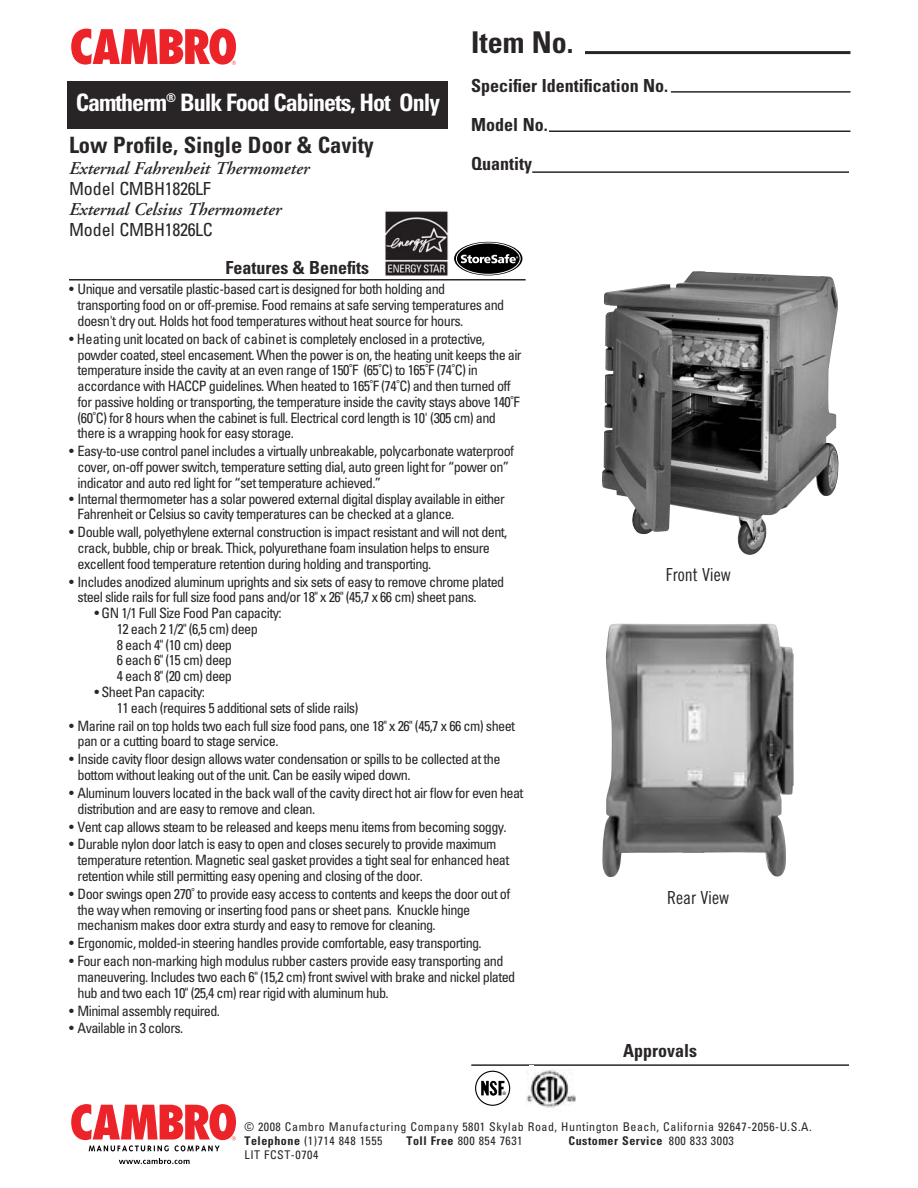
<style>
.page{position:relative;width:918px;height:1188px;background:#fff}
.page>*{position:absolute;margin:0;border:0;box-sizing:border-box;transform-origin:0 0}
.t1{font:700 condensed 30px "Univers";color:#292526}
.t2{font:700 condensed 24px "Univers";letter-spacing:-.045em;color:#fff}
.t3{font:700 condensed 22.5px "Univers";color:#292526}
.t4{font:700 condensed 18px/39px "Univers";color:#292526}
.t5{font:italic 600 18px "Adobe Garamond";color:#292526}
.t6{font:condensed 18px "Univers";letter-spacing:-.02em;color:#292526}
.t7{font:18px "Trade Gothic Cond Eighteen";color:#292526}
.t8{font:condensed 14.25px/15.8px "Univers";letter-spacing:-.045em;color:#292526}
.t9{font:condensed 12px/14.4px "Univers";letter-spacing:.045em;color:#292526}
.t10{font:700 condensed 12px "Univers";letter-spacing:.045em;color:#292526}
.t11{font:700 condensed 4.5px "Helvetica";color:#292526}
.s1{font-weight:700}
.s2{font-weight:400}
</style>
<div class="page">
<hr style="left:585px;top:51px;width:265px;height:3px;background:#292526">
<hr style="left:671px;top:91px;width:179px;height:2px;background:#292526">
<hr style="left:549px;top:130px;width:301px;height:2px;background:#292526">
<hr style="left:532px;top:171px;width:317px;height:2px;background:#292526">
<hr style="left:471px;top:1064px;width:378px;height:2px;background:#292526">
<hr style="left:69px;top:279px;width:457px;height:2px;background:#292526">
<svg style="left:71px;top:29px;width:165px;height:36px"></svg>
<div style="left:68px;top:81px;width:380px;height:48px;background:#292526"></div>
<svg style="left:454px;top:242px;width:68px;height:33px"></svg>
<div style="left:456px;top:243px;width:64px;height:31px;border:1px solid #fff;border-radius:50%"></div>
<svg style="left:461px;top:254px;width:57px;height:9px"></svg>
<img style="left:385px;top:211px;width:64px;height:65px">
<img style="left:602px;top:271px;width:237px;height:284px">
<img style="left:602px;top:624px;width:192px;height:253px">
<svg style="left:71px;top:1104px;width:165px;height:47px"></svg>
<svg style="left:119px;top:1158px;width:71px;height:6px"></svg>
<img style="left:526px;top:1070px;width:50px;height:38px">
<div style="left:529px;top:1066px;width:5px;height:11px;background:#fff"></div>
<svg style="left:481px;top:1081px;width:23px;height:15px"></svg>
<div style="left:475px;top:1071px;width:35px;height:35px;border:1px solid #000;border-radius:50%"></div>
<p class="t2" style="left:76px;top:88px;width:366px">Camtherm<sup>®</sup> Bulk Food Cabinets, Hot Only</p>
<h3 class="t3" style="left:69px;top:131px;width:306px">Low Profile, Single Door &amp; Cavity</h3>
<h4 class="t5" style="left:69px;top:158px;width:242px">External Fahrenheit Thermometer</h4>
<p class="t6" style="left:69px;top:177px;width:143px">Model CMBH1826LF</p>
<p class="t5" style="left:69px;top:199px;width:214px">External Celsius Thermometer</p>
<p class="t6" style="left:69px;top:218px;width:145px">Model CMBH1826LC</p>
<p class="t4" style="left:225px;top:248px;width:145px">Features &amp; Benefits</p>
<p class="t1" style="left:471px;top:24px;width:104px">Item No.</p>
<p class="t4" style="left:471px;top:66px;width:198px">Specifier Identification No.<br>Model No.</p>
<p class="t4" style="left:471px;top:144px;width:63px">Quantity</p>
<p class="t8" style="left:78px;top:281px;width:428px;text-indent:-9px">• Unique and versatile plastic-based cart is designed for both holding and transporting food on or off-premise. Food remains at safe serving temperatures and doesn't dry out. Holds hot food temperatures without heat source for hours.</p>
<p class="t8" style="left:78px;top:331px;width:445px;text-indent:-9px">• Heating unit located on back of cabinet is completely enclosed in a protective, powder coated, steel encasement. When the power is on, the heating unit keeps the air temperature inside the cavity at an even range of 150˚F (65˚C) to 165˚F (74˚C) in accordance with HACCP guidelines. When heated to 165˚F (74˚C) and then turned off for passive holding or transporting, the temperature inside the cavity stays above 140˚F (60˚C) for 8 hours when the cabinet is full. Electrical cord length is 10' (305 cm) and there is a wrapping hook for easy storage.</p>
<p class="t8" style="left:78px;top:443px;width:438px;text-indent:-9px">• Easy-to-use control panel includes a virtually unbreakable, polycarbonate waterproof cover, on-off power switch, temperature setting dial, auto green light for “power on” indicator and auto red light for “set temperature achieved.”</p>
<p class="t8" style="left:78px;top:490px;width:429px;text-indent:-9px">• Internal thermometer has a solar powered external digital display available in either<br>Fahrenheit or Celsius so cavity temperatures can be checked at a glance.</p>
<p class="t8" style="left:78px;top:524px;width:431px;text-indent:-9px">• Double wall, polyethylene external construction is impact resistant and will not dent, crack, bubble, chip or break. Thick, polyurethane foam insulation helps to ensure excellent food temperature retention during holding and transporting.</p>
<p class="t8" style="left:78px;top:573px;width:428px;text-indent:-9px">• Includes anodized aluminum uprights and six sets of easy to remove chrome plated steel slide rails for full size food pans and/or 18" x 26" (45,7 x 66 cm) sheet pans.</p>
<p class="t8" style="left:117px;top:605px;width:166px;text-indent:-22px">• GN 1/1 Full Size Food Pan capacity:<br>12 each 2 1/2" (6,5 cm) deep<br>8 each 4" (10 cm) deep<br>6 each 6" (15 cm) deep<br>4 each 8" (20 cm) deep</p>
<p class="t8" style="left:117px;top:684px;width:243px;text-indent:-22px">• Sheet Pan capacity:<br>11 each (requires 5 additional sets of slide rails)</p>
<p class="t8" style="left:78px;top:717px;width:439px;text-indent:-9px">• Marine rail on top holds two each full size food pans, one 18" x 26" (45,7 x 66 cm) sheet pan or a cutting board to stage service.</p>
<p class="t8" style="left:78px;top:751px;width:424px;text-indent:-9px">• Inside cavity floor design allows water condensation or spills to be collected at the bottom without leaking out of the unit. Can be easily wiped down.</p>
<p class="t8" style="left:78px;top:785px;width:447px;text-indent:-9px">• Aluminum louvers located in the back wall of the cavity direct hot air flow for even heat distribution and are easy to remove and clean.</p>
<p class="t8" style="left:69px;top:818px;width:439px">• Vent cap allows steam to be released and keeps menu items from becoming soggy.</p>
<p class="t8" style="left:78px;top:836px;width:433px;text-indent:-9px">• Durable nylon door latch is easy to open and closes securely to provide maximum temperature retention. Magnetic seal gasket provides a tight seal for enhanced heat retention while still permitting easy opening and closing of the door.</p>
<p class="t8" style="left:78px;top:886px;width:434px;text-indent:-9px">• Door swings open 270˚ to provide easy access to contents and keeps the door out of the way when removing or inserting food pans or sheet pans. Knuckle hinge mechanism makes door extra sturdy and easy to remove for cleaning.</p>
<p class="t8" style="left:69px;top:935px;width:414px">• Ergonomic, molded-in steering handles provide comfortable, easy transporting.</p>
<p class="t8" style="left:78px;top:953px;width:439px;text-indent:-9px">• Four each non-marking high modulus rubber casters provide easy transporting and maneuvering. Includes two each 6" (15,2 cm) front swivel with brake and nickel plated hub and two each 10" (25,4 cm) rear rigid with aluminum hub.</p>
<p class="t8" style="left:69px;top:1002px;width:153px">• Minimal assembly required.</p>
<p class="t8" style="left:69px;top:1020px;width:116px">• Available in 3 colors.</p>
<p class="t7" style="left:666px;top:564px;width:67px">Front View</p>
<p class="t7" style="left:667px;top:886px;width:64px">Rear View</p>
<p class="t4" style="left:623px;top:1031px;width:75px">Approvals</p>
<p class="t11" style="left:502px;top:1091px;width:5px">®</p>
<p class="t9" style="left:244px;top:1119px;width:569px">© 2008 Cambro Manufacturing Company 5801 Skylab Road, Huntington Beach, California 92647-2056-U.S.A.<br><span class="s1">Telephone</span> (1)714 848 1555</p>
<p class="t9" style="left:406px;top:1133px;width:118px"><span class="s1">Toll Free</span> 800 854 7631</p>
<p class="t10" style="left:568px;top:1133px;width:167px">Customer Service <span class="s2">800 833 3003</span></p>
<p class="t9" style="left:244px;top:1148px;width:75px">LIT FCST-0704</p>
</div>
